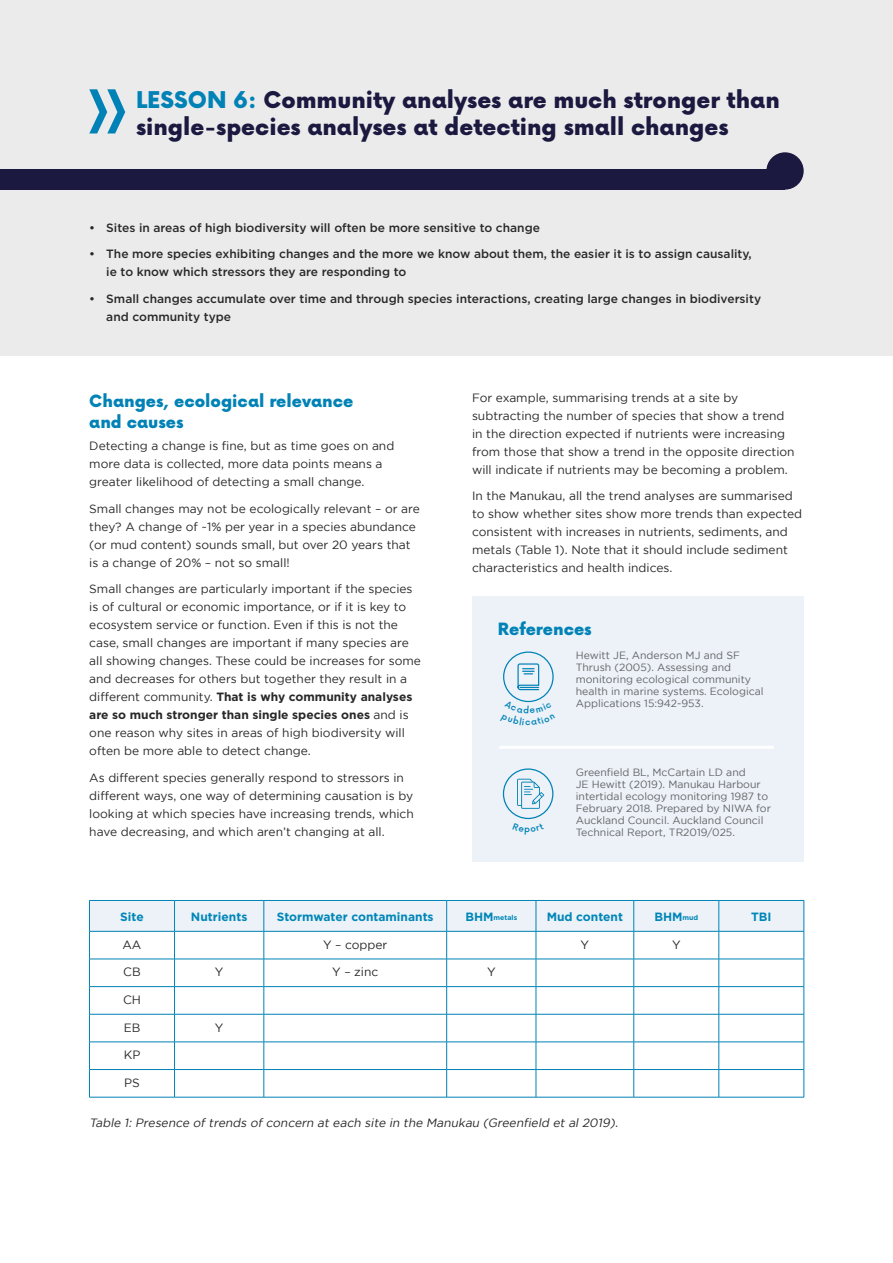
<style>
.page{position:relative;width:893px;height:1263px;background:#fff}
.page>*{position:absolute;margin:0;border:0;box-sizing:border-box;transform-origin:0 0}
.t1{font:900 22.5px/27px "Now";color:#1b193f}
.t2{font:900 16.5px/21px "Now";color:#0082b6}
.t3{font:12px/18px "Gotham";color:#292829}
.t4{font:500 12px/18px "Gotham";color:#292829}
.t5{font:italic 12px "Gotham";color:#292829}
.t6{font:700 12px "Gotham";color:#0086b8}
.t7{font:10.5px/12px "Gotham";color:#636466}
.t8{font:700 7.05px "Gotham";color:#0086b8}
.s1{color:#0082b6}
.s2{font-weight:700}
.s3{font-size:12px}
.s4{font-size:7.05px}
</style>
<div class="page">
<div style="left:0;top:0;width:893px;height:355px;background:#ebebec"></div>
<div style="left:0;top:169px;width:784px;height:21px;background:#1b193f"></div>
<div style="left:766px;top:152px;width:38px;height:38px;background:#1b193f;border-radius:50%"></div>
<svg style="left:89px;top:900px;width:716px;height:197px"></svg>
<hr style="left:175px;top:1069px;width:89px;height:1px;background:#0082b6">
<hr style="left:264px;top:1069px;width:183px;height:1px;background:#0082b6">
<hr style="left:447px;top:1069px;width:89px;height:1px;background:#0082b6">
<hr style="left:536px;top:1069px;width:98px;height:1px;background:#0082b6">
<hr style="left:634px;top:1069px;width:85px;height:1px;background:#0082b6">
<hr style="left:719px;top:1069px;width:85px;height:1px;background:#0082b6">
<hr style="left:89px;top:1097px;width:86px;height:1px;background:#0082b6">
<hr style="left:175px;top:1097px;width:89px;height:1px;background:#0082b6">
<hr style="left:264px;top:1097px;width:183px;height:1px;background:#0082b6">
<hr style="left:447px;top:1097px;width:89px;height:1px;background:#0082b6">
<hr style="left:536px;top:1097px;width:98px;height:1px;background:#0082b6">
<hr style="left:634px;top:1097px;width:85px;height:1px;background:#0082b6">
<hr style="left:719px;top:1097px;width:85px;height:1px;background:#0082b6">
<div style="left:472px;top:596px;width:332px;height:266px;background:#ecf2f8"></div>
<div style="left:503px;top:651px;width:51px;height:51px;border:1px solid #0082b6;border-radius:50%"></div>
<svg style="left:517px;top:663px;width:23px;height:28px"></svg>
<svg style="left:517px;top:779px;width:27px;height:30px"></svg>
<div style="left:503px;top:768px;width:50px;height:51px;border:1px solid #0082b6;border-radius:50%"></div>
<hr style="left:499px;top:746px;width:275px;height:3px;background:#fff">
<svg style="left:89px;top:89px;width:36px;height:44px"></svg>
<svg style="left:518px;top:700px;width:20px;height:3px"></svg>
<h1 class="t1" style="left:136px;top:86px;width:645px"><span class="s1">LESSON 6:</span> Community analyses are much stronger than single-species analyses at detecting small changes</h1>
<p class="t4" style="left:89px;top:218px;width:452px">• Sites in areas of high biodiversity will often be more sensitive to change</p>
<p class="t4" style="left:106px;top:245px;width:647px;text-indent:-17px">• The more species exhibiting changes and the more we know about them, the easier it is to assign causality, ie to know which stressors they are responding to</p>
<p class="t4" style="left:106px;top:289px;width:656px;text-indent:-17px">• Small changes accumulate over time and through species interactions, creating large changes in biodiversity and community type</p>
<h2 class="t2" style="left:89px;top:390px;width:266px">Changes, ecological relevance and causes</h2>
<p class="t3" style="left:89px;top:437px;width:307px">Detecting a change is fine, but as time goes on and more data is collected, more data points means a greater likelihood of detecting a small change.</p>
<p class="t3" style="left:89px;top:499px;width:332px">Small changes may not be ecologically relevant – or are they? A change of ~1% per year in a species abundance (or mud content) sounds small, but over 20 years that is a change of 20% – not so small!</p>
<p class="t3" style="left:89px;top:580px;width:333px">Small changes are particularly important if the species is of cultural or economic importance, or if it is key to ecosystem service or function. Even if this is not the case, small changes are important if many species are all showing changes. These could be increases for some and decreases for others but together they result in a different community. <span class="s2">That is why community analyses are so much stronger than single species ones</span> and is one reason why sites in areas of high biodiversity will often be more able to detect change.</p>
<p class="t3" style="left:89px;top:768px;width:326px">As different species generally respond to stressors in different ways, one way of determining causation is by looking at which species have increasing trends, which have decreasing, and which aren’t changing at all.</p>
<p class="t3" style="left:472px;top:388px;width:324px">For example, summarising trends at a site by subtracting the number of species that show a trend in the direction expected if nutrients were increasing from those that show a trend in the opposite direction will indicate if nutrients may be becoming a problem.</p>
<p class="t3" style="left:472px;top:487px;width:332px">In the Manukau, all the trend analyses are summarised to show whether sites show more trends than expected consistent with increases in nutrients, sediments, and metals (Table 1). Note that it should include sediment characteristics and health indices.</p>
<h2 class="t2" style="left:498px;top:619px;width:95px">References</h2>
<p class="t7" style="left:576px;top:649px;width:189px">Hewitt JE, Anderson MJ and SF<br>Thrush (2005). Assessing and monitoring ecological community health in marine systems. Ecological<br>Applications 15:942-953.</p>
<p class="t7" style="left:576px;top:766px;width:197px">Greenfield BL, McCartain LD and<br>JE Hewitt (2019). Manukau Harbour intertidal ecology monitoring 1987 to February 2018. Prepared by NIWA for Auckland Council. Auckland Council Technical Report, TR2019/025.</p>
<p class="t6" style="left:120px;top:908px;width:25px">Site</p>
<p class="t6" style="left:191px;top:908px;width:58px">Nutrients</p>
<p class="t6" style="left:277px;top:908px;width:158px">Stormwater contaminants</p>
<p class="t8" style="left:465px;top:913px;width:53px"><span class="s3">BHM</span>metals</p>
<p class="t6" style="left:547px;top:908px;width:78px">Mud content</p>
<p class="t6" style="left:654px;top:908px;width:45px">BHM<span class="s4">mud</span></p>
<p class="t6" style="left:751px;top:908px;width:22px">TBI</p>
<p class="t3" style="left:123px;top:935px;width:20px">AA</p>
<p class="t3" style="left:323px;top:935px;width:66px">Y – copper</p>
<p class="t3" style="left:581px;top:935px;width:10px">Y</p>
<p class="t3" style="left:672px;top:935px;width:10px">Y</p>
<p class="t3" style="left:123px;top:963px;width:19px">CB</p>
<p class="t3" style="left:215px;top:963px;width:10px">Y</p>
<p class="t3" style="left:332px;top:963px;width:48px">Y – zinc</p>
<p class="t3" style="left:487px;top:963px;width:10px">Y</p>
<p class="t3" style="left:123px;top:990px;width:19px">CH</p>
<p class="t3" style="left:124px;top:1018px;width:18px">EB</p>
<p class="t3" style="left:215px;top:1018px;width:10px">Y</p>
<p class="t3" style="left:124px;top:1046px;width:18px">KP</p>
<p class="t3" style="left:124px;top:1073px;width:17px">PS</p>
<p class="t5" style="left:89px;top:1116px;width:532px">Table 1: Presence of trends of concern at each site in the Manukau (Greenfield et al 2019).</p>
</div>
